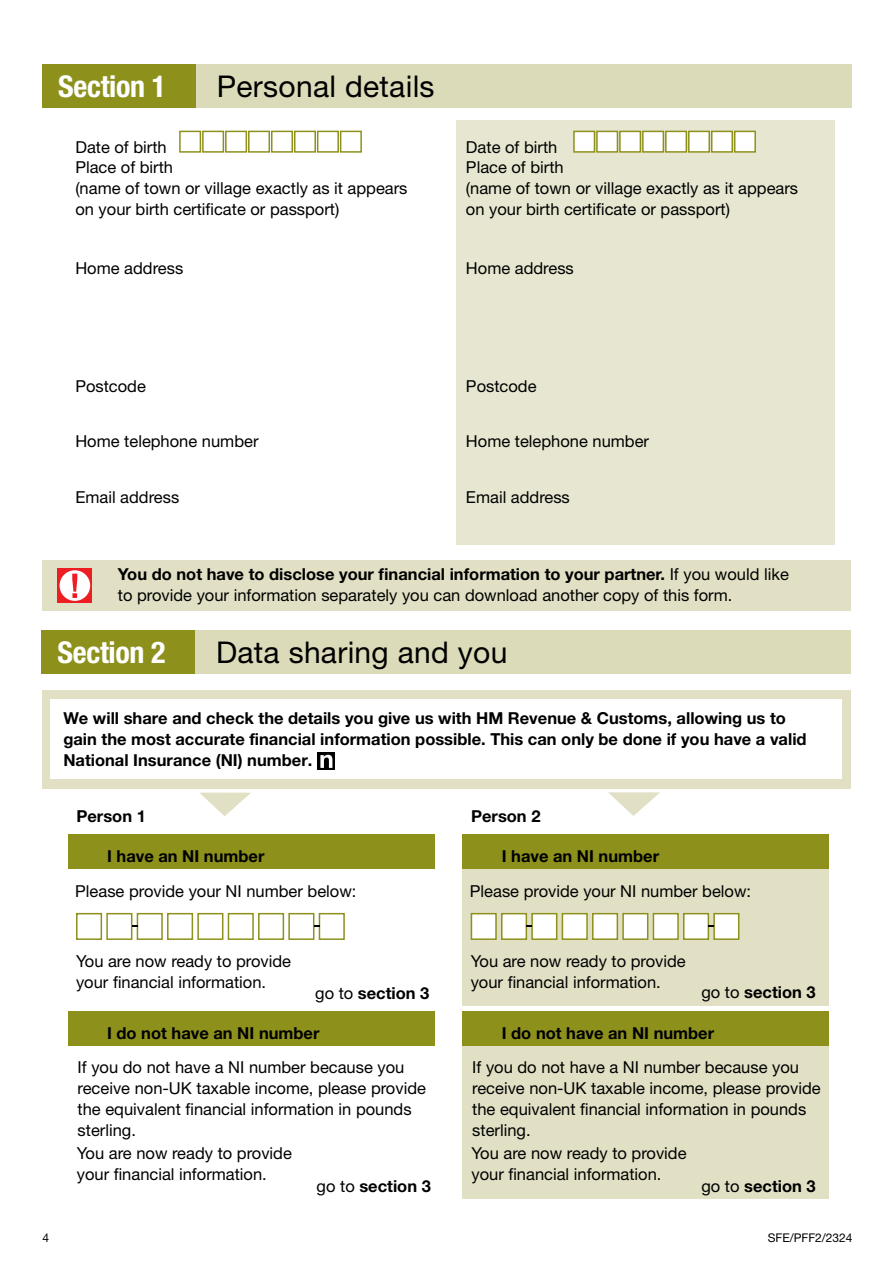
<style>
.page{position:relative;width:893px;height:1263px;background:#fff}
.page>*{position:absolute;margin:0;border:0;box-sizing:border-box;transform-origin:0 0}
.H2_-_Section_Title{font:30px "Helvetica Neue LT Std";letter-spacing:.01em;color:#000}
.H2_-_Section_Title-2{font:700 condensed 30px "Helvetica Neue LT Std";letter-spacing:-.01em;color:#fff}
.Body{font:16.5px/21px "Helvetica Neue LT Std";color:#000}
.Body-2{font:700 16.5px/21px "Helvetica Neue LT Std";color:#000}
.Body-3{font:12px "Helvetica Neue LT Std";color:#000}
.s1{font-weight:700}
.s2{font-weight:400}
</style>
<div class="page">
<div style="left:192px;top:64px;width:659px;height:44px;background:#dcdbb9"></div>
<div style="left:43px;top:64px;width:153px;height:44px;background:#8d911c"></div>
<div style="left:456px;top:120px;width:378px;height:424px;background:#e7e7d1"></div>
<div style="left:42px;top:560px;width:808px;height:50px;background:#e1e0c5"></div>
<div style="left:191px;top:630px;width:659px;height:44px;background:#dcdbb9"></div>
<div style="left:42px;top:630px;width:153px;height:44px;background:#8d911c"></div>
<div style="left:42px;top:690px;width:808px;height:98px;background:#e1e0c5"></div>
<div style="left:68px;top:834px;width:367px;height:34px;background:#8d911c"></div>
<div style="left:68px;top:1011px;width:367px;height:35px;background:#8d911c"></div>
<div style="left:462px;top:869px;width:367px;height:137px;background:#e1e0c5"></div>
<div style="left:462px;top:834px;width:367px;height:34px;background:#8d911c"></div>
<div style="left:462px;top:1041px;width:367px;height:158px;background:#e1e0c5"></div>
<div style="left:462px;top:1011px;width:367px;height:35px;background:#8d911c"></div>
<svg style="left:200px;top:793px;width:51px;height:23px"></svg>
<svg style="left:608px;top:792px;width:52px;height:24px"></svg>
<div style="left:271px;top:131px;width:22px;height:22px;background:#fff;border:2px solid #8d911c"></div>
<div style="left:294px;top:131px;width:22px;height:22px;background:#fff;border:2px solid #8d911c"></div>
<div style="left:317px;top:131px;width:22px;height:22px;background:#fff;border:2px solid #8d911c"></div>
<div style="left:340px;top:131px;width:22px;height:22px;background:#fff;border:2px solid #8d911c"></div>
<div style="left:225px;top:131px;width:22px;height:22px;background:#fff;border:2px solid #8d911c"></div>
<div style="left:248px;top:131px;width:22px;height:22px;background:#fff;border:2px solid #8d911c"></div>
<div style="left:179px;top:131px;width:22px;height:22px;background:#fff;border:2px solid #8d911c"></div>
<div style="left:202px;top:131px;width:22px;height:22px;background:#fff;border:2px solid #8d911c"></div>
<div style="left:711px;top:131px;width:22px;height:22px;background:#fff;border:2px solid #8d911c"></div>
<svg style="left:58px;top:569px;width:34px;height:34px"></svg>
<div style="left:60px;top:570px;width:30px;height:31px;background:#fff;border-radius:50%"></div>
<svg style="left:72px;top:574px;width:5px;height:24px"></svg>
<div style="left:51px;top:700px;width:791px;height:79px;background:#fff"></div>
<svg style="left:318px;top:752px;width:17px;height:17px"></svg>
<svg style="left:320px;top:755px;width:12px;height:13px"></svg>
<div style="left:76px;top:913px;width:26px;height:27px;background:#fff;border:2px solid #8d911c"></div>
<div style="left:106px;top:913px;width:26px;height:27px;background:#fff;border:2px solid #8d911c"></div>
<div style="left:137px;top:913px;width:26px;height:27px;background:#fff;border:2px solid #8d911c"></div>
<div style="left:167px;top:913px;width:26px;height:27px;background:#fff;border:2px solid #8d911c"></div>
<div style="left:197px;top:913px;width:26px;height:27px;background:#fff;border:2px solid #8d911c"></div>
<div style="left:228px;top:913px;width:26px;height:27px;background:#fff;border:2px solid #8d911c"></div>
<div style="left:258px;top:913px;width:26px;height:27px;background:#fff;border:2px solid #8d911c"></div>
<div style="left:288px;top:913px;width:26px;height:27px;background:#fff;border:2px solid #8d911c"></div>
<div style="left:319px;top:913px;width:26px;height:27px;background:#fff;border:2px solid #8d911c"></div>
<div style="left:471px;top:913px;width:26px;height:27px;background:#fff;border:2px solid #8d911c"></div>
<div style="left:501px;top:913px;width:26px;height:27px;background:#fff;border:2px solid #8d911c"></div>
<div style="left:531px;top:913px;width:26px;height:27px;background:#fff;border:2px solid #8d911c"></div>
<div style="left:562px;top:913px;width:26px;height:27px;background:#fff;border:2px solid #8d911c"></div>
<div style="left:592px;top:913px;width:26px;height:27px;background:#fff;border:2px solid #8d911c"></div>
<div style="left:622px;top:913px;width:26px;height:27px;background:#fff;border:2px solid #8d911c"></div>
<div style="left:653px;top:913px;width:26px;height:27px;background:#fff;border:2px solid #8d911c"></div>
<div style="left:683px;top:913px;width:26px;height:27px;background:#fff;border:2px solid #8d911c"></div>
<div style="left:713px;top:913px;width:26px;height:27px;background:#fff;border:2px solid #8d911c"></div>
<div style="left:665px;top:131px;width:22px;height:22px;background:#fff;border:2px solid #8d911c"></div>
<div style="left:688px;top:131px;width:22px;height:22px;background:#fff;border:2px solid #8d911c"></div>
<div style="left:734px;top:131px;width:22px;height:22px;background:#fff;border:2px solid #8d911c"></div>
<div style="left:619px;top:131px;width:22px;height:22px;background:#fff;border:2px solid #8d911c"></div>
<div style="left:642px;top:131px;width:22px;height:22px;background:#fff;border:2px solid #8d911c"></div>
<div style="left:573px;top:131px;width:22px;height:22px;background:#fff;border:2px solid #8d911c"></div>
<div style="left:596px;top:131px;width:22px;height:22px;background:#fff;border:2px solid #8d911c"></div>
<h2 class="H2_-_Section_Title-2" style="left:58px;top:68px;width:110px">Section 1</h2>
<h2 class="H2_-_Section_Title" style="left:217px;top:69px;width:219px">Personal details</h2>
<p class="Body" style="left:75px;top:136px;width:93px">Date of birth</p>
<p class="Body" style="left:75px;top:157px;width:334px">Place of birth<br>(name of town or village exactly as it appears on your birth certificate or passport)</p>
<p class="Body" style="left:75px;top:257px;width:109px">Home address</p>
<p class="Body" style="left:466px;top:136px;width:93px">Date of birth</p>
<p class="Body" style="left:466px;top:157px;width:334px">Place of birth<br>(name of town or village exactly as it appears on your birth certificate or passport)</p>
<p class="Body" style="left:466px;top:257px;width:109px">Home address</p>
<p class="Body" style="left:75px;top:376px;width:72px">Postcode</p>
<p class="Body" style="left:466px;top:376px;width:72px">Postcode</p>
<p class="Body" style="left:75px;top:431px;width:185px">Home telephone number</p>
<p class="Body" style="left:466px;top:431px;width:185px">Home telephone number</p>
<p class="Body" style="left:75px;top:486px;width:105px">Email address</p>
<p class="Body" style="left:466px;top:486px;width:105px">Email address</p>
<p class="Body" style="left:118px;top:564px;width:672px"><span class="s1">You do not have to disclose your financial information to your partner.</span> If you would like to provide your information separately you can download another copy of this form.</p>
<h2 class="H2_-_Section_Title-2" style="left:58px;top:634px;width:110px">Section 2</h2>
<h2 class="H2_-_Section_Title" style="left:216px;top:635px;width:293px">Data sharing and you</h2>
<p class="Body-2" style="left:63px;top:707px;width:745px">We will share and check the details you give us with HM Revenue &amp; Customs, allowing us to gain the most accurate financial information possible. This can only be done if you have a valid<br>National Insurance (NI) number.</p>
<p class="Body-2" style="left:76px;top:805px;width:71px">Person 1</p>
<p class="Body-2" style="left:107px;top:845px;width:159px">I have an NI number</p>
<p class="Body" style="left:75px;top:880px;width:283px">Please provide your NI number below:</p>
<p class="Body" style="left:76px;top:950px;width:217px">You are now ready to provide your financial information.</p>
<p class="Body-2" style="left:315px;top:982px;width:116px"><span class="s2">go to</span> section 3</p>
<p class="Body-2" style="left:107px;top:1022px;width:214px">I do not have an NI number</p>
<p class="Body" style="left:78px;top:1057px;width:350px">If you do not have a NI number because you receive non-UK taxable income, please provide the equivalent financial information in pounds sterling.</p>
<p class="Body" style="left:77px;top:1142px;width:217px">You are now ready to provide your financial information.</p>
<p class="Body-2" style="left:317px;top:1175px;width:116px"><span class="s2">go to</span> section 3</p>
<p class="Body-2" style="left:471px;top:805px;width:71px">Person 2</p>
<p class="Body-2" style="left:502px;top:845px;width:159px">I have an NI number</p>
<p class="Body" style="left:470px;top:880px;width:283px">Please provide your NI number below:</p>
<p class="Body" style="left:471px;top:950px;width:217px">You are now ready to provide your financial information.</p>
<p class="Body-2" style="left:701px;top:981px;width:116px"><span class="s2">go to</span> section 3</p>
<p class="Body-2" style="left:502px;top:1022px;width:214px">I do not have an NI number</p>
<p class="Body" style="left:472px;top:1057px;width:350px">If you do not have a NI number because you receive non-UK taxable income, please provide the equivalent financial information in pounds sterling.</p>
<p class="Body" style="left:471px;top:1142px;width:217px">You are now ready to provide your financial information.</p>
<p class="Body-2" style="left:701px;top:1175px;width:116px"><span class="s2">go to</span> section 3</p>
<p class="Body-3" style="left:42px;top:1231px;width:8px">4</p>
<p class="Body-3" style="left:768px;top:1230px;width:86px">SFE/PFF2/2324</p>
</div>
